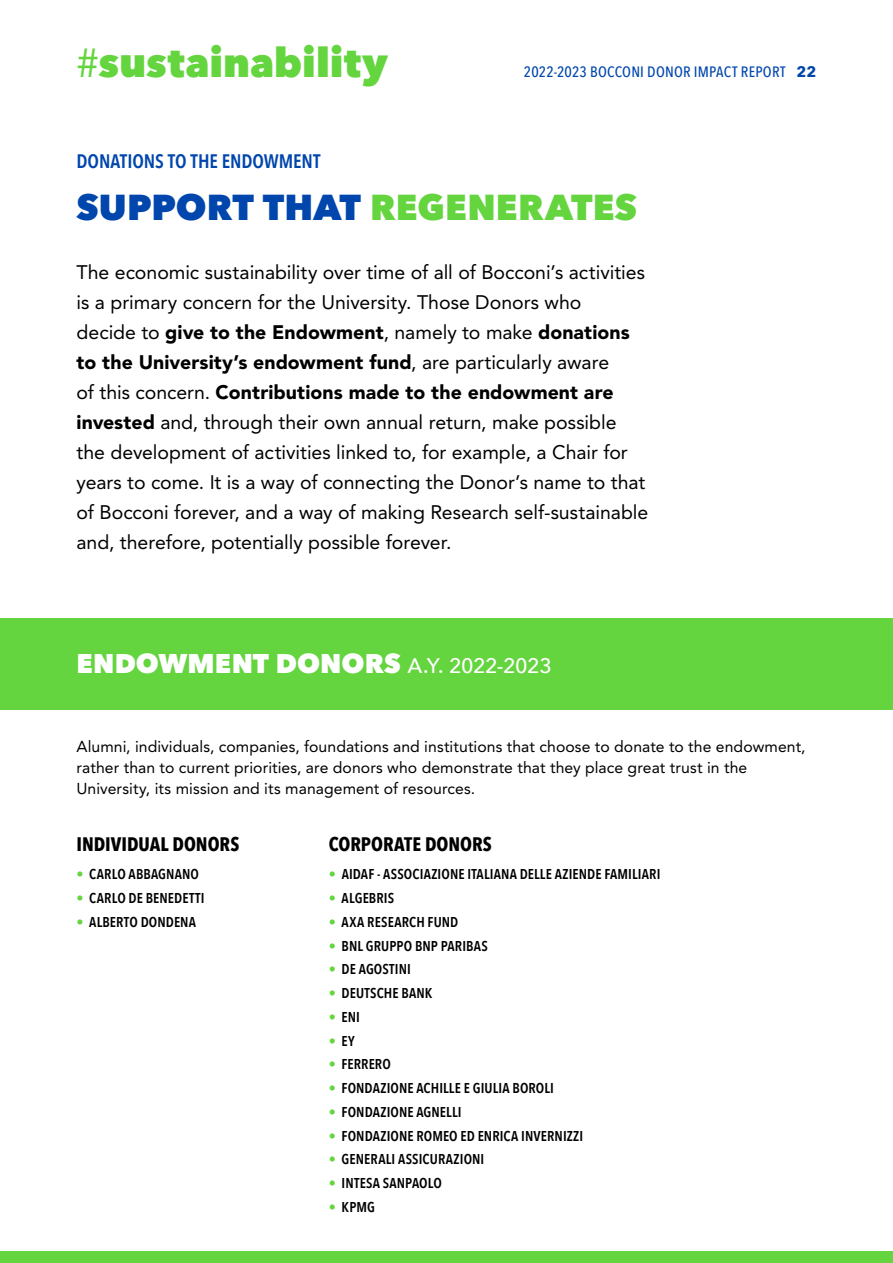
<style>
.page{position:relative;width:893px;height:1263px;background:#fff}
.page>*{position:absolute;margin:0;border:0;box-sizing:border-box;transform-origin:0 0}
.t1{font:800 40.5px "Avenir Next";letter-spacing:.005em;color:#64d53f}
.t2{font:800 36px "Avenir Next";color:#0046ad}
.t3{font:800 27px "Avenir Next";color:#fff}
.t4{font:19.5px/30px "Avenir LT Std";color:#000}
.t5{font:700 19.5px "Avenir Next Condensed";color:#000}
.t6{font:600 19.5px "Avenir Next Condensed";letter-spacing:-.005em;color:#0046ad}
.t7{font:15.75px/21px "Avenir LT Std";letter-spacing:.005em;color:#000}
.t8{font:500 15px "Avenir Next Condensed";letter-spacing:.015em;color:#0046ad}
.t9{font:600 14.25px "Avenir Next Condensed";letter-spacing:.01em;color:#000}
.s1{font-weight:400}
.s2{font-family:"Avenir Next";font-weight:700}
.s3{color:#64d53f}
.s4{font-weight:900}
.s5{font-weight:500;font-size:21px}
.s6{font-weight:400;color:#64d53f}
</style>
<div class="page">
<div style="left:0;top:619px;width:893px;height:644px;background:#64d53f"></div>
<div style="left:0;top:710px;width:893px;height:540px;background:#fff"></div>
<h3 class="t1" style="left:77px;top:37px;width:313px"><span class="s1">#</span>sustainability</h3>
<p class="t8" style="left:524px;top:62px;width:294px">2022-2023 BOCCONI DONOR IMPACT REPORT <span class="s2">22</span></p>
<h2 class="t6" style="left:77px;top:145px;width:245px">DONATIONS TO THE ENDOWMENT</h2>
<h2 class="t2" style="left:77px;top:185px;width:562px">SUPPORT THAT <span class="s3">REGENERATES</span></h2>
<h3 class="t4" style="left:77px;top:258px;width:573px">The economic sustainability over time of all of Bocconi’s activities is a primary concern for the University. Those Donors who<br>decide to <span class="s4">give to the Endowment</span>, namely to make <span class="s4">donations to the University’s endowment fund</span>, are particularly aware<br>of this concern. <span class="s4">Contributions made to the endowment are invested</span> and, through their own annual return, make possible the development of activities linked to, for example, a Chair for years to come. It is a way of connecting the Donor’s name to that of Bocconi forever, and a way of making Research self-sustainable and, therefore, potentially possible forever.</h3>
<h3 class="t3" style="left:77px;top:647px;width:477px">ENDOWMENT DONORS <span class="s5">A.Y. 2022-2023</span></h3>
<p class="t7" style="left:77px;top:736px;width:731px">Alumni, individuals, companies, foundations and institutions that choose to donate to the endowment, rather than to current priorities, are donors who demonstrate that they place great trust in the<br>University, its mission and its management of resources.</p>
<p class="t5" style="left:77px;top:832px;width:164px">INDIVIDUAL DONORS</p>
<p class="t9" style="left:77px;top:862px;width:124px"><span class="s6">•</span> CARLO ABBAGNANO</p>
<p class="t9" style="left:77px;top:886px;width:130px"><span class="s6">•</span> CARLO DE BENEDETTI</p>
<p class="t9" style="left:77px;top:909px;width:121px"><span class="s6">•</span> ALBERTO DONDENA</p>
<p class="t5" style="left:329px;top:832px;width:164px">CORPORATE DONORS</p>
<p class="t9" style="left:329px;top:862px;width:333px"><span class="s6">•</span> AIDAF - ASSOCIAZIONE ITALIANA DELLE AZIENDE FAMILIARI</p>
<p class="t9" style="left:329px;top:886px;width:67px"><span class="s6">•</span> ALGEBRIS</p>
<p class="t9" style="left:329px;top:909px;width:131px"><span class="s6">•</span> AXA RESEARCH FUND</p>
<p class="t9" style="left:329px;top:933px;width:160px"><span class="s6">•</span> BNL GRUPPO BNP PARIBAS</p>
<p class="t9" style="left:329px;top:957px;width:84px"><span class="s6">•</span> DE AGOSTINI</p>
<p class="t9" style="left:329px;top:981px;width:105px"><span class="s6">•</span> DEUTSCHE BANK</p>
<p class="t9" style="left:329px;top:1005px;width:33px"><span class="s6">•</span> ENI</p>
<p class="t9" style="left:329px;top:1028px;width:27px"><span class="s6">•</span> EY</p>
<p class="t9" style="left:329px;top:1052px;width:63px"><span class="s6">•</span> FERRERO</p>
<p class="t9" style="left:329px;top:1076px;width:227px"><span class="s6">•</span> FONDAZIONE ACHILLE E GIULIA BOROLI</p>
<p class="t9" style="left:329px;top:1100px;width:134px"><span class="s6">•</span> FONDAZIONE AGNELLI</p>
<p class="t9" style="left:329px;top:1123px;width:256px"><span class="s6">•</span> FONDAZIONE ROMEO ED ENRICA INVERNIZZI</p>
<p class="t9" style="left:329px;top:1147px;width:157px"><span class="s6">•</span> GENERALI ASSICURAZIONI</p>
<p class="t9" style="left:329px;top:1171px;width:114px"><span class="s6">•</span> INTESA SANPAOLO</p>
<p class="t9" style="left:329px;top:1195px;width:48px"><span class="s6">•</span> KPMG</p>
</div>
